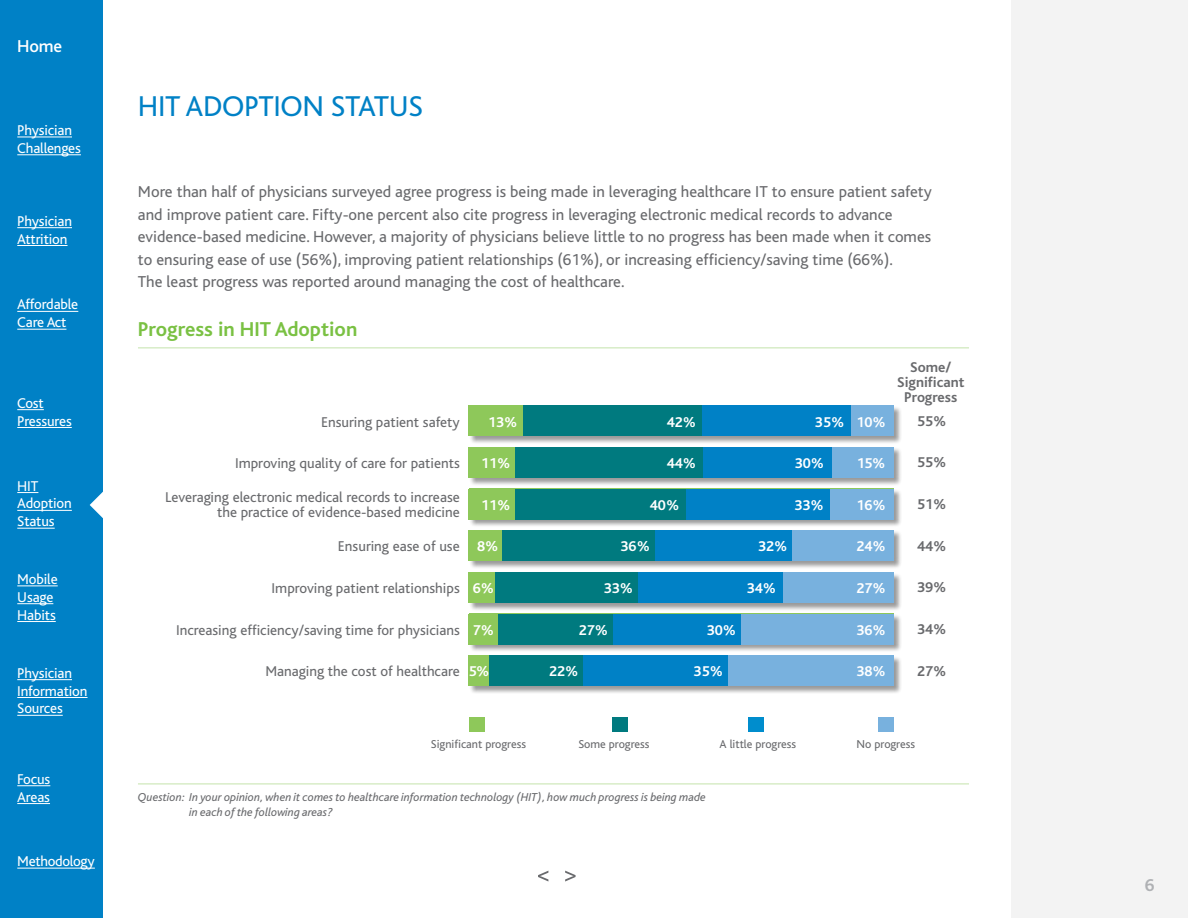
<style>
.page{position:relative;width:1188px;height:918px;background:#fff}
.page>*{position:absolute;margin:0;border:0;box-sizing:border-box;transform-origin:0 0}
.t1{font:30px "Bliss";color:#0081c6}
.t2{font:700 21px "Bliss";color:#7ac143}
.t3{font:500 18px "Bliss";color:#fff}
.t4{font:700 18px "Bliss";color:#afb1b4}
.t5{font:16.5px/22.5px "Bliss";color:#696a6d}
.t6{font:14.85px/15px "Bliss";color:#696a6d;text-align:right}
.t7{font:14.85px/17.9px "Bliss";letter-spacing:-.01em;color:#fff}
.t8{font:700 14.85px "Bliss";color:#fff}
.t9{font:700 14.85px/15px "Bliss";color:#696a6d;text-align:center}
.t10{font:italic 12px/14.4px "Bliss";color:#696a6d}
.t11{font:12px "Bliss";color:#696a6d}
</style>
<div class="page">
<div style="left:469px;top:406px;width:433px;height:38px;background:#000;opacity:.4"></div>
<div style="left:469px;top:447px;width:433px;height:39px;background:#000;opacity:.4"></div>
<div style="left:469px;top:489px;width:433px;height:38px;background:#000;opacity:.4"></div>
<div style="left:469px;top:531px;width:433px;height:38px;background:#000;opacity:.4"></div>
<div style="left:469px;top:573px;width:433px;height:38px;background:#000;opacity:.4"></div>
<div style="left:469px;top:614px;width:433px;height:38px;background:#000;opacity:.4"></div>
<div style="left:469px;top:656px;width:433px;height:38px;background:#000;opacity:.4"></div>
<div style="left:0;top:0;width:103px;height:918px;background:#0081c6"></div>
<hr style="left:17px;top:311px;width:61px;height:1px;background:#fff">
<hr style="left:17px;top:329px;width:49px;height:1px;background:#fff">
<svg style="left:17px;top:409px;width:27px;height:1px"></svg>
<hr style="left:17px;top:427px;width:55px;height:1px;background:#fff">
<hr style="left:17px;top:679px;width:55px;height:1px;background:#fff">
<hr style="left:17px;top:697px;width:71px;height:1px;background:#fff">
<hr style="left:17px;top:715px;width:46px;height:1px;background:#fff">
<hr style="left:17px;top:586px;width:41px;height:1px;background:#fff">
<hr style="left:17px;top:603px;width:36px;height:1px;background:#fff">
<hr style="left:17px;top:621px;width:39px;height:1px;background:#fff">
<hr style="left:17px;top:785px;width:33px;height:1px;background:#fff">
<hr style="left:17px;top:803px;width:33px;height:1px;background:#fff">
<hr style="left:17px;top:868px;width:78px;height:1px;background:#fff">
<hr style="left:17px;top:227px;width:55px;height:1px;background:#fff">
<hr style="left:17px;top:245px;width:51px;height:1px;background:#fff">
<svg style="left:17px;top:492px;width:21px;height:1px"></svg>
<hr style="left:17px;top:510px;width:55px;height:1px;background:#fff">
<hr style="left:17px;top:528px;width:38px;height:1px;background:#fff">
<hr style="left:17px;top:137px;width:55px;height:1px;background:#fff">
<hr style="left:17px;top:155px;width:64px;height:1px;background:#fff">
<hr style="left:138px;top:783px;width:831px;height:2px;background:#7ac143">
<hr style="left:138px;top:347px;width:831px;height:2px;background:#7ac143">
<div style="left:1011px;top:0;width:177px;height:918px;background:#f3f3f3"></div>
<div style="left:469px;top:717px;width:16px;height:15px;background:#8ec85a"></div>
<div style="left:612px;top:717px;width:16px;height:15px;background:#007a7f"></div>
<div style="left:748px;top:717px;width:16px;height:15px;background:#008dcd"></div>
<div style="left:878px;top:717px;width:16px;height:15px;background:#78b1de"></div>
<svg style="left:90px;top:492px;width:13px;height:26px"></svg>
<div style="left:851px;top:405px;width:42px;height:31px;background:#78b1de"></div>
<div style="left:468px;top:447px;width:47px;height:31px;background:#8ec85a"></div>
<div style="left:515px;top:447px;width:188px;height:31px;background:#007a7f"></div>
<div style="left:703px;top:447px;width:130px;height:31px;background:#0081c6"></div>
<div style="left:832px;top:447px;width:61px;height:31px;background:#78b1de"></div>
<div style="left:468px;top:405px;width:56px;height:31px;background:#8ec85a"></div>
<div style="left:524px;top:405px;width:179px;height:31px;background:#007a7f"></div>
<div style="left:703px;top:405px;width:148px;height:31px;background:#0081c6"></div>
<div style="left:468px;top:530px;width:34px;height:31px;background:#8ec85a"></div>
<div style="left:468px;top:614px;width:30px;height:30px;background:#8ec85a"></div>
<div style="left:502px;top:530px;width:153px;height:31px;background:#007a7f"></div>
<div style="left:498px;top:614px;width:115px;height:30px;background:#007a7f"></div>
<div style="left:792px;top:530px;width:101px;height:31px;background:#78b1de"></div>
<div style="left:741px;top:614px;width:152px;height:30px;background:#78b1de"></div>
<div style="left:655px;top:530px;width:137px;height:31px;background:#0081c6"></div>
<div style="left:613px;top:614px;width:128px;height:30px;background:#0081c6"></div>
<div style="left:468px;top:572px;width:27px;height:31px;background:#8ec85a"></div>
<div style="left:468px;top:655px;width:22px;height:31px;background:#8ec85a"></div>
<div style="left:495px;top:572px;width:143px;height:31px;background:#007a7f"></div>
<div style="left:490px;top:655px;width:93px;height:31px;background:#007a7f"></div>
<div style="left:783px;top:572px;width:110px;height:31px;background:#78b1de"></div>
<div style="left:728px;top:655px;width:165px;height:31px;background:#78b1de"></div>
<div style="left:638px;top:572px;width:145px;height:31px;background:#0081c6"></div>
<div style="left:583px;top:655px;width:145px;height:31px;background:#0081c6"></div>
<div style="left:468px;top:489px;width:47px;height:31px;background:#8ec85a"></div>
<div style="left:515px;top:489px;width:171px;height:31px;background:#007a7f"></div>
<div style="left:686px;top:489px;width:144px;height:31px;background:#0081c6"></div>
<div style="left:830px;top:489px;width:63px;height:31px;background:#78b1de"></div>
<svg style="left:538px;top:871px;width:38px;height:11px"></svg>
<p class="t3" style="left:17px;top:37px;width:46px">Home</p>
<p class="t7" style="left:17px;top:121px;width:65px">Physician<br>Challenges</p>
<p class="t7" style="left:17px;top:212px;width:56px">Physician<br>Attrition</p>
<p class="t7" style="left:17px;top:296px;width:63px">Affordable<br>Care Act</p>
<p class="t7" style="left:17px;top:394px;width:56px">Cost<br>Pressures</p>
<p class="t7" style="left:17px;top:477px;width:56px">HIT<br>Adoption<br>Status</p>
<p class="t7" style="left:17px;top:570px;width:42px">Mobile<br>Usage<br>Habits</p>
<p class="t7" style="left:17px;top:664px;width:72px">Physician<br>Information<br>Sources</p>
<p class="t7" style="left:17px;top:770px;width:35px">Focus<br>Areas</p>
<p class="t7" style="left:17px;top:853px;width:79px">Methodology</p>
<h1 class="t1" style="left:138px;top:90px;width:66px">HIT adoptio</h1>
<h1 class="t1" style="left:303px;top:90px;width:45px">n status</h1>
<p class="t5" style="left:138px;top:181px;width:796px">More than half of physicians surveyed agree progress is being made in leveraging healthcare IT to ensure patient safety and improve patient care. Fifty-one percent also cite progress in leveraging electronic medical records to advance evidence-based medicine. However, a majority of physicians believe little to no progress has been made when it comes to ensuring ease of use (56%), improving patient relationships (61%), or increasing efficiency/saving time (66%).<br>The least progress was reported around managing the cost of healthcare.</p>
<p class="t2" style="left:138px;top:318px;width:221px">Progress in HIT Adoption</p>
<p class="t9" style="left:897px;top:360px;width:69px">Some/<br>Significant<br>Progress</p>
<p class="t6" style="left:321px;top:415px;width:140px">Ensuring patient safety</p>
<p class="t8" style="left:488px;top:414px;width:31px">13%</p>
<p class="t8" style="left:667px;top:414px;width:31px">42%</p>
<p class="t8" style="left:815px;top:414px;width:72px">35% 10%</p>
<p class="t6" style="left:235px;top:456px;width:226px">Improving quality of care for patients</p>
<p class="t8" style="left:481px;top:456px;width:31px">11%</p>
<p class="t8" style="left:667px;top:456px;width:31px">44%</p>
<p class="t8" style="left:795px;top:456px;width:31px">30%</p>
<p class="t8" style="left:857px;top:456px;width:30px">15%</p>
<p class="t9" style="left:917px;top:414px;width:31px">55%</p>
<p class="t9" style="left:917px;top:455px;width:31px">55%</p>
<p class="t6" style="left:165px;top:490px;width:296px">Leveraging electronic medical records to increase the practice of evidence-based medicine</p>
<p class="t8" style="left:481px;top:497px;width:31px">11%</p>
<p class="t8" style="left:650px;top:497px;width:31px">40%</p>
<p class="t8" style="left:794px;top:497px;width:31px">33%</p>
<p class="t8" style="left:857px;top:497px;width:31px">16%</p>
<p class="t9" style="left:917px;top:497px;width:31px">51%</p>
<p class="t6" style="left:338px;top:539px;width:123px">Ensuring ease of use</p>
<p class="t6" style="left:272px;top:581px;width:190px">Improving patient relationships</p>
<p class="t8" style="left:477px;top:539px;width:23px">8%</p>
<p class="t8" style="left:473px;top:580px;width:23px">6%</p>
<p class="t8" style="left:621px;top:539px;width:31px">36%</p>
<p class="t8" style="left:758px;top:539px;width:31px">32%</p>
<p class="t8" style="left:857px;top:539px;width:31px">24%</p>
<p class="t9" style="left:917px;top:539px;width:31px">44%</p>
<p class="t8" style="left:604px;top:580px;width:31px">33%</p>
<p class="t8" style="left:747px;top:580px;width:31px">34%</p>
<p class="t8" style="left:857px;top:580px;width:31px">27%</p>
<p class="t9" style="left:917px;top:580px;width:31px">39%</p>
<p class="t6" style="left:176px;top:623px;width:285px">Increasing efficiency/saving time for physicians</p>
<p class="t8" style="left:473px;top:622px;width:23px">7%</p>
<p class="t8" style="left:579px;top:622px;width:31px">27%</p>
<p class="t8" style="left:707px;top:622px;width:31px">30%</p>
<p class="t6" style="left:266px;top:664px;width:196px">Managing the cost of healthcare</p>
<p class="t8" style="left:549px;top:664px;width:31px">22%</p>
<p class="t8" style="left:469px;top:664px;width:22px">5%</p>
<p class="t8" style="left:694px;top:664px;width:31px">35%</p>
<p class="t8" style="left:857px;top:622px;width:31px">36%</p>
<p class="t8" style="left:857px;top:664px;width:31px">38%</p>
<p class="t9" style="left:917px;top:622px;width:31px">34%</p>
<p class="t9" style="left:917px;top:664px;width:31px">27%</p>
<p class="t11" style="left:431px;top:738px;width:97px">Significant progress</p>
<p class="t11" style="left:578px;top:738px;width:73px">Some progress</p>
<p class="t11" style="left:720px;top:738px;width:78px">A little progress</p>
<p class="t11" style="left:857px;top:738px;width:60px">N o progress</p>
<p class="t10" style="left:189px;top:791px;width:518px;text-indent:-51px">Question: In your opinion, when it comes to healthcare information technology (HIT), how much progress is being made in each of the following areas?</p>
<p class="t4" style="left:1145px;top:876px;width:11px">6</p>
</div>
